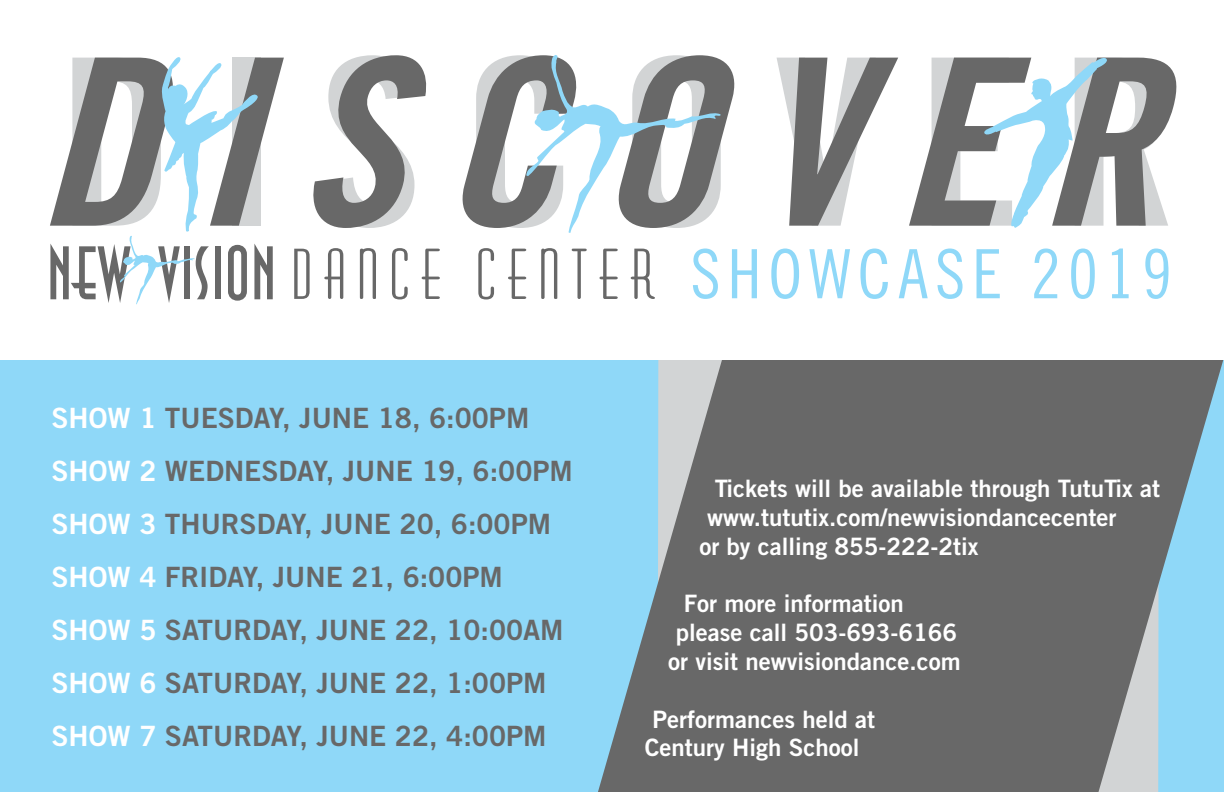
<style>
.page{position:relative;width:1224px;height:792px;background:#fff}
.page>*{position:absolute;margin:0;border:0;box-sizing:border-box;transform-origin:0 0}
.t1{font:68px "Trade Gothic LT Cond Eighteen";letter-spacing:.1em;color:#8fd8f8}
.t2{font:28px/53px "Trade Gothic LT Std Bd 2";color:#686868}
.t3{font:24px/28.8px "Trade Gothic LT Std Bd 2";color:#fff}
.s1{color:#fff}
</style>
<div class="page">
<div style="left:0;top:359px;width:1224px;height:433px;background:#8fd8f8"></div>
<svg style="left:598px;top:360px;width:626px;height:432px;background:#737e82"></svg>
<div style="left:0;top:0;width:1224px;height:360px;background:#fff"></div>
<svg style="left:313px;top:55px;width:114px;height:173px"></svg>
<svg style="left:777px;top:58px;width:121px;height:168px"></svg>
<svg style="left:909px;top:57px;width:268px;height:171px"></svg>
<svg style="left:462px;top:55px;width:273px;height:178px"></svg>
<svg style="left:50px;top:57px;width:234px;height:247px"></svg>
<svg style="left:294px;top:249px;width:16px;height:50px"></svg>
<svg style="left:324px;top:248px;width:19px;height:51px"></svg>
<svg style="left:360px;top:248px;width:16px;height:51px"></svg>
<svg style="left:392px;top:248px;width:16px;height:51px"></svg>
<svg style="left:422px;top:249px;width:18px;height:50px"></svg>
<svg style="left:478px;top:248px;width:16px;height:51px"></svg>
<svg style="left:508px;top:249px;width:18px;height:50px"></svg>
<svg style="left:541px;top:248px;width:16px;height:51px"></svg>
<svg style="left:572px;top:249px;width:15px;height:50px"></svg>
<svg style="left:600px;top:249px;width:18px;height:50px"></svg>
<svg style="left:631px;top:249px;width:24px;height:50px"></svg>
<p class="t2" style="left:51px;top:391px;width:523px"><span class="s1">SHOW 1</span> TUESDAY, JUNE 18, 6:00PM<br><span class="s1">SHOW 2</span> WEDNESDAY, JUNE 19, 6:00PM<br><span class="s1">SHOW 3</span> THURSDAY, JUNE 20, 6:00PM<br><span class="s1">SHOW 4</span> FRIDAY, JUNE 21, 6:00PM<br><span class="s1">SHOW 5</span> SATURDAY, JUNE 22, 10:00AM<br><span class="s1">SHOW 6</span> SATURDAY, JUNE 22, 1:00PM<br><span class="s1">SHOW 7</span> SATURDAY, JUNE 22, 4:00PM</p>
<h1 class="t1" style="left:690px;top:234px;width:483px">SHOWCASE 2019</h1>
<p class="t3" style="left:715px;top:474px;width:447px">Tickets will be available through TutuTix at</p>
<p class="t3" style="left:707px;top:503px;width:411px">www.tututix.com/newvisiondancecenter</p>
<p class="t3" style="left:699px;top:531px;width:281px">or by calling 855-222-2tix</p>
<p class="t3" style="left:684px;top:589px;width:221px">For more information</p>
<p class="t3" style="left:676px;top:618px;width:283px">please call 503-693-6166</p>
<p class="t3" style="left:668px;top:647px;width:294px">or visit newvisiondance.com</p>
<p class="t3" style="left:645px;top:704px;width:232px;text-indent:8px">Performances held at<br>Century High School</p>
</div>
